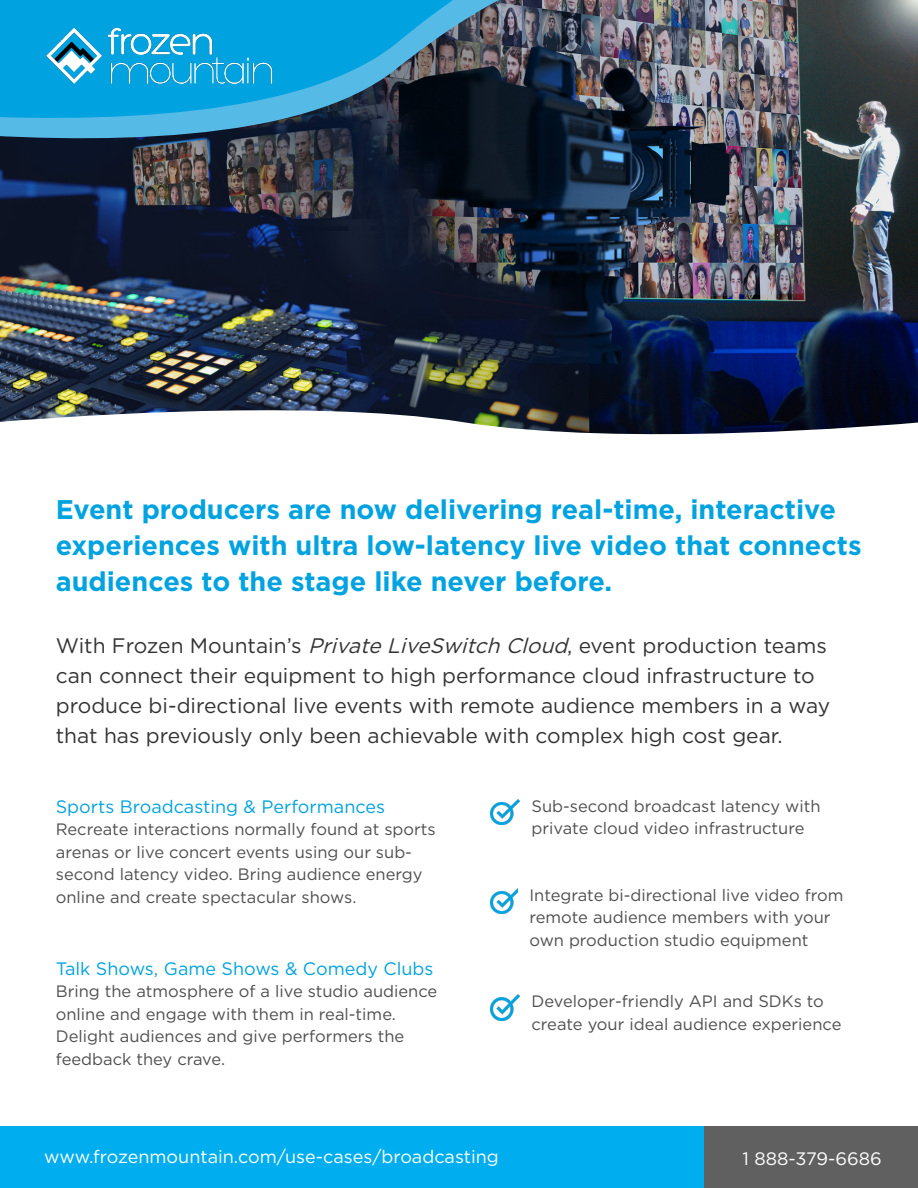
<style>
.page{position:relative;width:918px;height:1188px;background:#fff}
.page>*{position:absolute;margin:0;border:0;box-sizing:border-box;transform-origin:0 0}
.H1_-_Blue{font:700 27px/36px "Gotham";color:#00a3e0}
.paragraph___text{font:21px/30px "Gotham HTF";color:#333}
.paragraph___inline_b{font:18px "Gotham HTF";color:#00a3e0}
.t1{font:18px "Gotham HTF";color:#fff}
.paragraph___text-2{font:16.5px/22.5px "Gotham HTF";color:#4f4f4f}
.s1{font-style:italic}
</style>
<div class="page">
<img style="left:0;top:0;width:918px;height:435px">
<img style="left:0;top:194px;width:628px;height:23px">
<img style="left:0;top:0;width:629px;height:194px">
<img style="left:36px;top:0;width:240px;height:95px">
<div style="left:0;top:1126px;width:917px;height:62px;background:#00aeef"></div>
<div style="left:704px;top:1126px;width:214px;height:62px;background:#5f605f"></div>
<img style="left:491px;top:800px;width:28px;height:25px">
<img style="left:491px;top:889px;width:27px;height:25px">
<img style="left:491px;top:995px;width:28px;height:25px">
<p class="H1_-_Blue" style="left:56px;top:491px;width:807px">Event producers are now delivering real-time, interactive experiences with ultra low-latency live video that connects audiences to the stage like never before.</p>
<p class="paragraph___text" style="left:56px;top:630px;width:776px">With Frozen Mountain’s <span class="s1">Private LiveSwitch Cloud</span>, event production teams can connect their equipment to high performance cloud infrastructure to produce bi-directional live events with remote audience members in a way that has previously only been achievable with complex high cost gear.</p>
<p class="paragraph___inline_b" style="left:56px;top:797px;width:331px">Sports Broadcasting &amp; Performances</p>
<p class="paragraph___text-2" style="left:56px;top:818px;width:381px">Recreate interactions normally found at sports arenas or live concert events using our sub&shy;second latency video. Bring audience energy online and create spectacular shows.</p>
<p class="paragraph___inline_b" style="left:56px;top:959px;width:379px">Talk Shows, Game Shows &amp; Comedy Clubs</p>
<p class="paragraph___text-2" style="left:56px;top:980px;width:383px">Bring the atmosphere of a live studio audience online and engage with them in real-time.<br>Delight audiences and give performers the feedback they crave.</p>
<p class="paragraph___text-2" style="left:532px;top:794px;width:290px">Sub-second broadcast latency with private cloud video infrastructure</p>
<p class="paragraph___text-2" style="left:529px;top:883px;width:316px">Integrate bi-directional live video from remote audience members with your own production studio equipment</p>
<p class="paragraph___text-2" style="left:532px;top:990px;width:311px">Developer-friendly API and SDKs to create your ideal audience experience</p>
<p class="t1" style="left:44px;top:1147px;width:456px">www.frozenmountain.com/use-cases/broadcasting</p>
<p class="t1" style="left:742px;top:1148px;width:141px">1 888-379-6686</p>
</div>
